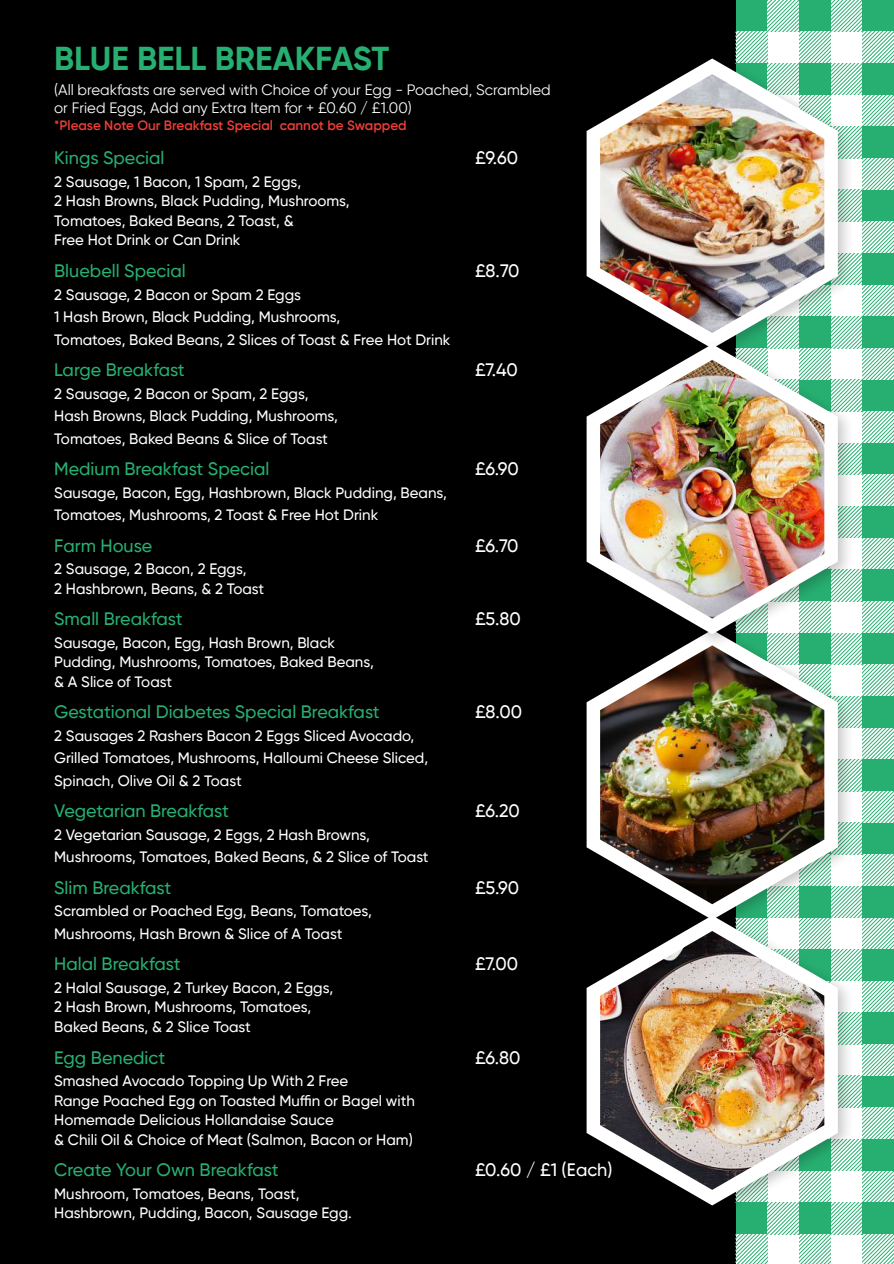
<style>
.page{position:relative;width:894px;height:1264px;background:#fff}
.page>*{position:absolute;margin:0;border:0;box-sizing:border-box;transform-origin:0 0}
.t1{font:700 33px "Gilroy";color:#27af71}
.t2{font:500 18px "Gilroy";color:#27af71}
.t3{font:500 18px "Gilroy";color:#fff}
.t4{font:500 15px/19.5px "Gilroy";color:#fff}
.t5{font:15px/18px "Gilroy";color:#fff}
.t6{font:600 13.5px "Gilroy";color:#ee3e35}
</style>
<div class="page">
<div style="left:0;top:0;width:893px;height:1263px;background:#000001"></div>
<svg style="left:735px;top:0;width:158px;height:1263px;background:#81d0ac"></svg>
<img style="left:735px;top:46px;width:122px;height:286px">
<svg style="left:586px;top:58px;width:251px;height:274px"></svg>
<img style="left:837px;top:654px;width:20px;height:249px">
<svg style="left:586px;top:654px;width:251px;height:249px;fill:#fff"></svg>
<img style="left:685px;top:903px;width:172px;height:322px">
<svg style="left:586px;top:915px;width:251px;height:290px"></svg>
<img style="left:600px;top:74px;width:224px;height:258px">
<img style="left:683px;top:332px;width:174px;height:322px">
<svg style="left:586px;top:344px;width:251px;height:290px"></svg>
<img style="left:600px;top:360px;width:224px;height:258px">
<img style="left:600px;top:645px;width:224px;height:259px">
<img style="left:600px;top:930px;width:224px;height:259px">
<h1 class="t1" style="left:54px;top:38px;width:336px">BLUE BELL BREAKFAST</h1>
<p class="t5" style="left:54px;top:81px;width:498px">(All breakfasts are served with Choice of your Egg - Poached, Scrambled or Fried Eggs, Add any Extra Item for + £0.60 / £1.00)</p>
<p class="t6" style="left:54px;top:116px;width:354px">*Please Note Our Breakfast Special cannot be Swapped</p>
<p class="t2" style="left:54px;top:147px;width:112px">Kings Special</p>
<p class="t3" style="left:475px;top:147px;width:45px">£9.60</p>
<p class="t4" style="left:54px;top:172px;width:297px">2 Sausage, 1 Bacon, 1 Spam, 2 Eggs,<br>2 Hash Browns, Black Pudding, Mushrooms, Tomatoes, Baked Beans, 2 Toast, &amp;<br>Free Hot Drink or Can Drink</p>
<p class="t2" style="left:54px;top:259px;width:133px">Bluebell Special</p>
<p class="t3" style="left:475px;top:259px;width:46px">£8.70</p>
<p class="t4" style="left:54px;top:283px;width:398px;line-height:22.5px">2 Sausage, 2 Bacon or Spam 2 Eggs<br>1 Hash Brown, Black Pudding, Mushrooms,<br>Tomatoes, Baked Beans, 2 Slices of Toast &amp; Free Hot Drink</p>
<p class="t2" style="left:54px;top:358px;width:132px">Large Breakfast</p>
<p class="t3" style="left:475px;top:358px;width:44px">£7.40</p>
<p class="t4" style="left:54px;top:382px;width:285px;line-height:22.5px">2 Sausage, 2 Bacon or Spam, 2 Eggs,<br>Hash Browns, Black Pudding, Mushrooms,<br>Tomatoes, Baked Beans &amp; Slice of Toast</p>
<p class="t2" style="left:54px;top:457px;width:216px">Medium Breakfast Special</p>
<p class="t3" style="left:475px;top:457px;width:45px">£6.90</p>
<p class="t4" style="left:54px;top:481px;width:394px;line-height:22.5px">Sausage, Bacon, Egg, Hashbrown, Black Pudding, Beans,<br>Tomatoes, Mushrooms, 2 Toast &amp; Free Hot Drink</p>
<p class="t2" style="left:54px;top:534px;width:99px">Farm House</p>
<p class="t3" style="left:475px;top:534px;width:45px">£6.70</p>
<p class="t4" style="left:54px;top:559px;width:211px">2 Sausage, 2 Bacon, 2 Eggs,<br>2 Hashbrown, Beans, &amp; 2 Toast</p>
<p class="t2" style="left:54px;top:607px;width:130px">Small Breakfast</p>
<p class="t3" style="left:475px;top:607px;width:47px">£5.80</p>
<p class="t4" style="left:54px;top:632px;width:321px">Sausage, Bacon, Egg, Hash Brown, Black<br>Pudding, Mushrooms, Tomatoes, Baked Beans, &amp; A Slice of Toast</p>
<p class="t2" style="left:54px;top:700px;width:327px">Gestational Diabetes Special Breakfast</p>
<p class="t3" style="left:475px;top:700px;width:49px">£8.00</p>
<p class="t4" style="left:54px;top:724px;width:375px;line-height:22.5px">2 Sausages 2 Rashers Bacon 2 Eggs Sliced Avocado,<br>Grilled Tomatoes, Mushrooms, Halloumi Cheese Sliced,<br>Spinach, Olive Oil &amp; 2 Toast</p>
<p class="t2" style="left:54px;top:799px;width:176px">Vegetarian Breakfast</p>
<p class="t3" style="left:475px;top:799px;width:46px">£6.20</p>
<p class="t4" style="left:54px;top:823px;width:376px;line-height:22.5px">2 Vegetarian Sausage, 2 Eggs, 2 Hash Browns,<br>Mushrooms, Tomatoes, Baked Beans, &amp; 2 Slice of Toast</p>
<p class="t2" style="left:54px;top:876px;width:118px">Slim Breakfast</p>
<p class="t3" style="left:475px;top:876px;width:46px">£5.90</p>
<p class="t4" style="left:54px;top:899px;width:319px;line-height:22.5px">Scrambled or Poached Egg, Beans, Tomatoes,<br>Mushrooms, Hash Brown &amp; Slice of A Toast</p>
<p class="t2" style="left:54px;top:952px;width:128px">Halal Breakfast</p>
<p class="t3" style="left:475px;top:952px;width:45px">£7.00</p>
<p class="t4" style="left:54px;top:977px;width:280px">2 Halal Sausage, 2 Turkey Bacon, 2 Eggs,<br>2 Hash Brown, Mushrooms, Tomatoes,<br>Baked Beans, &amp; 2 Slice Toast</p>
<p class="t2" style="left:54px;top:1045px;width:112px">Egg Benedict</p>
<p class="t3" style="left:475px;top:1045px;width:47px">£6.80</p>
<p class="t4" style="left:54px;top:1070px;width:362px">Smashed Avocado Topping Up With 2 Free<br>Range Poached Egg on Toasted Muffin or Bagel with Homemade Delicious Hollandaise Sauce<br>&amp; Chili Oil &amp; Choice of Meat (Salmon, Bacon or Ham)</p>
<p class="t2" style="left:54px;top:1158px;width:226px">Create Your Own Breakfast</p>
<p class="t3" style="left:475px;top:1158px;width:139px">£0.60 / £1 (Each)</p>
<p class="t4" style="left:54px;top:1183px;width:299px">Mushroom, Tomatoes, Beans, Toast,<br>Hashbrown, Pudding, Bacon, Sausage Egg.</p>
</div>
